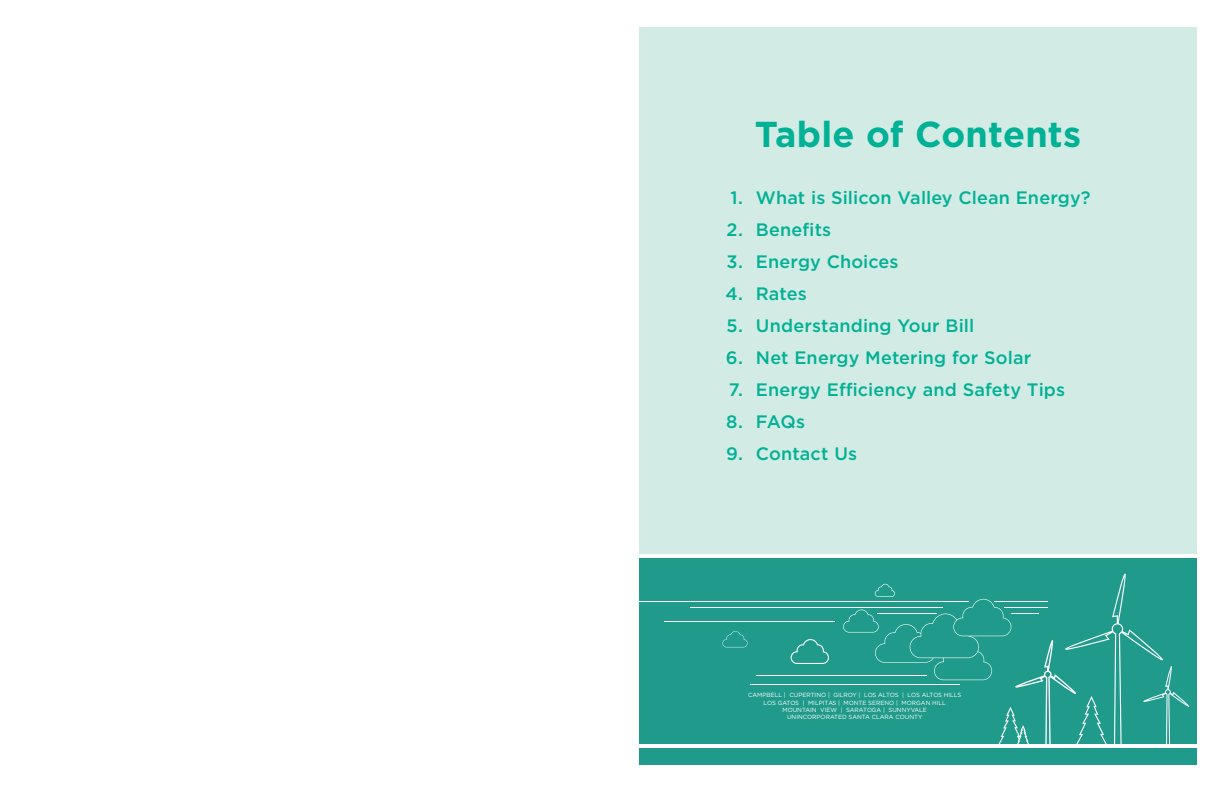
<style>
.page{position:relative;width:1224px;height:792px;background:#fff}
.page>*{position:absolute;margin:0;border:0;box-sizing:border-box;transform-origin:0 0}
.t1{font:700 36px "Gotham";letter-spacing:.005em;color:#00b195}
.t2{font:500 18px/32px "Gotham";letter-spacing:.005em;color:#00b195}
.t3{font:6px/7.2px "Gotham";color:#fff;text-align:center}
</style>
<div class="page">
<div style="left:639px;top:27px;width:557px;height:626px;background:#d2ebe4"></div>
<div style="left:639px;top:558px;width:558px;height:207px;background:#1f9a8b"></div>
<svg style="left:722px;top:631px;width:26px;height:16px"></svg>
<svg style="left:791px;top:639px;width:38px;height:25px"></svg>
<hr style="left:750px;top:684px;width:210px;height:1px;background:#fff">
<hr style="left:757px;top:675px;width:170px;height:1px;background:#fff">
<hr style="left:665px;top:621px;width:170px;height:1px;background:#fff">
<hr style="left:639px;top:601px;width:329px;height:1px;background:#fff">
<hr style="left:690px;top:607px;width:252px;height:1px;background:#fff">
<svg style="left:843px;top:574px;width:346px;height:171px"></svg>
<hr style="left:639px;top:745px;width:558px;height:3px;background:#fff">
<hr style="left:640px;top:555px;width:557px;height:3px;background:#fff">
<h1 class="t1" style="left:755px;top:110px;width:328px">Table of Contents</h1>
<p class="t2" style="left:725px;top:182px;width:19px;text-align:justify">1.<br>2.<br>3.<br>4.<br>5.<br>6.<br>7.<br>8.<br>9.</p>
<p class="t2" style="left:756px;top:182px;width:336px">What is Silicon Valley Clean Energy?<br>Benefits<br>Energy Choices<br>Rates<br>Understanding Your Bill<br>Net Energy Metering for Solar<br>Energy Efficiency and Safety Tips<br>FAQs<br>Contact Us</p>
<p class="t3" style="left:748px;top:692px;width:215px">CAMPBELL | CUPERTINO | GILROY | LOS ALTOS | LOS ALTOS HILLS LOS GATOS | MILPITAS | MONTE SERENO | MORGAN HILL MOUNTAIN VIEW | SARATOGA | SUNNYVALE<br>UNINCORPORATED SANTA CLARA COUNTY</p>
</div>
